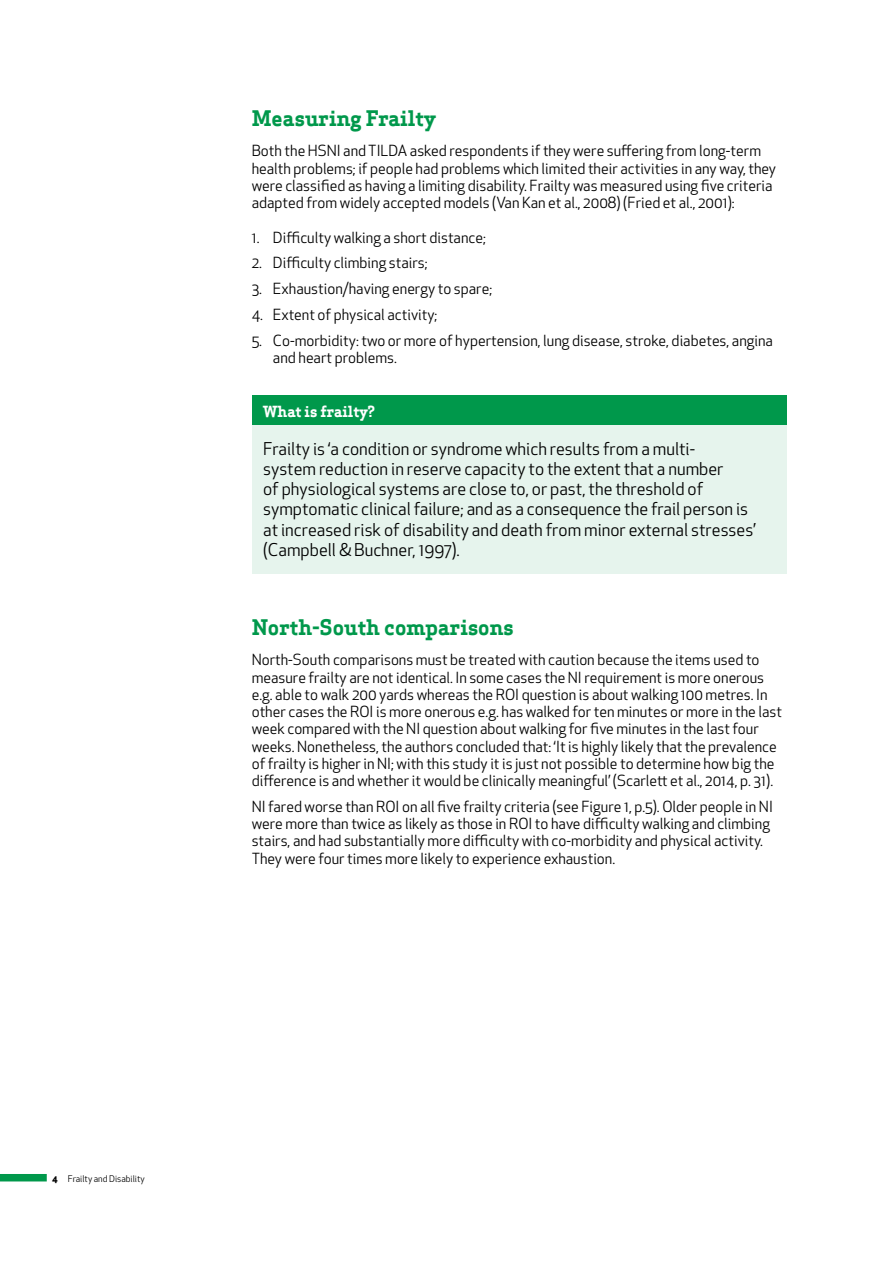
<style>
.page{position:relative;width:893px;height:1263px;background:#fff}
.page>*{position:absolute;margin:0;border:0;box-sizing:border-box;transform-origin:0 0}
.t1{font:700 21px "Apex Serif";color:#00984b}
.t2{font:17.25px/20.1px "Apex New";color:#000}
.t3{font:15px/17.2px "Apex New";color:#000}
.t4{font:700 15px "Apex Serif";color:#fff}
.t5{font:9px "Apex New";color:#000}
.s1{font-weight:700}
</style>
<div class="page">
<div style="left:0;top:1174px;width:47px;height:7px;background:#00984b"></div>
<div style="left:252px;top:395px;width:535px;height:179px;background:#e6f4ed"></div>
<div style="left:252px;top:395px;width:535px;height:30px;background:#00984b"></div>
<h1 class="t1" style="left:252px;top:105px;width:186px">Measuring Frailty</h1>
<p class="t3" style="left:252px;top:142px;width:526px">Both the HSNI and TILDA asked respondents if they were suffering from long-term health problems; if people had problems which limited their activities in any way, they were classified as having a limiting disability. Frailty was measured using five criteria adapted from widely accepted models (Van Kan et al., 2008) (Fried et al., 2001):</p>
<p class="t3" style="left:252px;top:228px;width:236px">1. Difficulty walking a short distance;</p>
<p class="t3" style="left:252px;top:254px;width:177px">2. Difficulty climbing stairs;</p>
<p class="t3" style="left:252px;top:280px;width:242px">3. Exhaustion/having energy to spare;</p>
<p class="t3" style="left:252px;top:306px;width:187px">4. Extent of physical activity;</p>
<p class="t3" style="left:273px;top:332px;width:502px;text-indent:-21px">5. Co-morbidity: two or more of hypertension, lung disease, stroke, diabetes, angina and heart problems.</p>
<p class="t4" style="left:263px;top:402px;width:114px">What is frailty?</p>
<p class="t2" style="left:263px;top:439px;width:494px">Frailty is ‘a condition or syndrome which results from a multi-<br>system reduction in reserve capacity to the extent that a number<br>of physiological systems are close to, or past, the threshold of symptomatic clinical failure; and as a consequence the frail person is at increased risk of disability and death from minor external stresses’ (Campbell &amp; Buchner, 1997).</p>
<h1 class="t1" style="left:252px;top:614px;width:263px">North-South comparisons</h1>
<p class="t3" style="left:252px;top:651px;width:532px">North-South comparisons must be treated with caution because the items used to measure frailty are not identical. In some cases the NI requirement is more onerous e.g. able to walk 200 yards whereas the ROI question is about walking 100 metres. In other cases the ROI is more onerous e.g. has walked for ten minutes or more in the last week compared with the NI question about walking for five minutes in the last four weeks. Nonetheless, the authors concluded that: ‘It is highly likely that the prevalence of frailty is higher in NI; with this study it is just not possible to determine how big the difference is and whether it would be clinically meaningful’ (Scarlett et al., 2014, p. 31).</p>
<p class="t3" style="left:252px;top:798px;width:523px">NI fared worse than ROI on all five frailty criteria (see Figure 1, p.5). Older people in NI were more than twice as likely as those in ROI to have difficulty walking and climbing stairs, and had substantially more difficulty with co-morbidity and physical activity.<br>They were four times more likely to experience exhaustion.</p>
<p class="t5" style="left:52px;top:1172px;width:94px"><span class="s1">4</span> Frailty and Disability</p>
</div>
